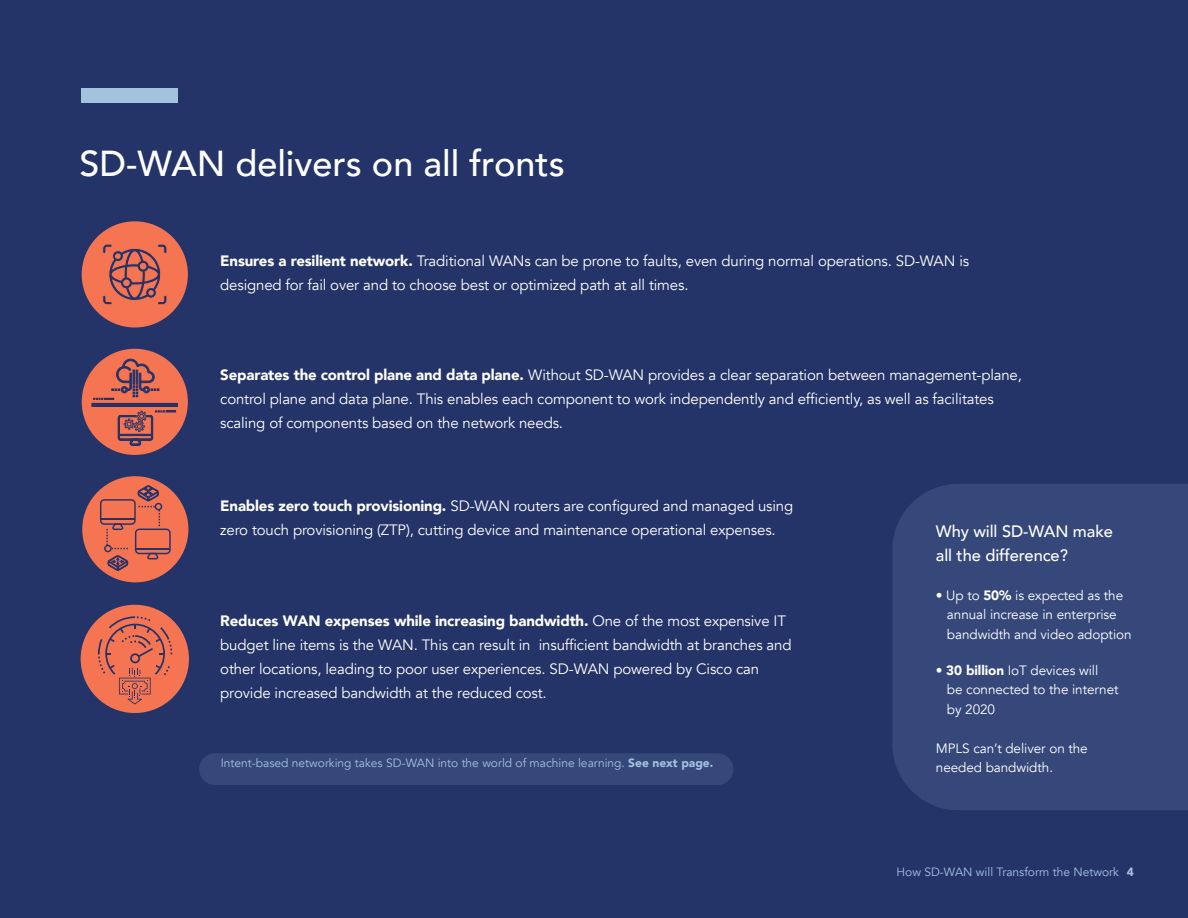
<style>
.page{position:relative;width:1188px;height:918px;background:#253468}
.page>*{position:absolute;margin:0;border:0;box-sizing:border-box;transform-origin:0 0}
.t1{font:500 36px "Avenir";color:#fff}
.t2{font:500 16.5px/24px "Avenir";letter-spacing:-.005em;color:#fff}
.t3{font:15px/24px "Avenir";letter-spacing:-.01em;color:#fff}
.t4{font:13.5px/19.5px "Avenir";letter-spacing:-.005em;color:#fff}
.t5{font:12px "Avenir";color:#a4c2df}
.s1{font-weight:900}
</style>
<div class="page">
<div style="left:892px;top:484px;width:296px;height:326px;background:#36487a"></div>
<div style="left:83px;top:223px;width:103px;height:103px;background:#f57552;border-radius:50%"></div>
<div style="left:82px;top:221px;width:106px;height:107px;border:3px solid #f57552;border-radius:50%"></div>
<svg style="left:102px;top:244px;width:65px;height:61px"></svg>
<div style="left:84px;top:478px;width:103px;height:103px;background:#f57552;border-radius:50%"></div>
<div style="left:82px;top:476px;width:106px;height:106px;border:3px solid #f57552;border-radius:50%"></div>
<svg style="left:100px;top:485px;width:71px;height:86px"></svg>
<div style="left:83px;top:350px;width:103px;height:103px;background:#f57552;border-radius:50%"></div>
<div style="left:82px;top:349px;width:106px;height:106px;border:3px solid #f57552;border-radius:50%"></div>
<hr style="left:92px;top:403px;width:86px;height:4px;background:#263369">
<svg style="left:118px;top:411px;width:58px;height:35px"></svg>
<svg style="left:93px;top:359px;width:66px;height:41px"></svg>
<div style="left:82px;top:606px;width:105px;height:105px;background:#f57552;border-radius:50%"></div>
<div style="left:81px;top:605px;width:108px;height:108px;border:3px solid #f57552;border-radius:50%"></div>
<svg style="left:98px;top:616px;width:74px;height:88px"></svg>
<div style="left:199px;top:753px;width:534px;height:32px;background:#36487a;border-radius:16px"></div>
<div style="left:81px;top:88px;width:96px;height:14px;background:#a3c2de"></div>
<h1 class="t1" style="left:80px;top:133px;width:487px">SD-WAN delivers on all fronts</h1>
<p class="t3" style="left:220px;top:249px;width:750px"><span class="s1">Ensures a resilient network.</span> Traditional WANs can be prone to faults, even during normal operations. SD-WAN is designed for fail over and to choose best or optimized path at all times.</p>
<p class="t3" style="left:220px;top:363px;width:803px"><span class="s1">Separates the control plane and data plane.</span> Without SD-WAN provides a clear separation between management-plane, control plane and data plane. This enables each component to work independently and efficiently, as well as facilitates scaling of components based on the network needs.</p>
<p class="t3" style="left:220px;top:494px;width:575px"><span class="s1">Enables zero touch provisioning.</span> SD-WAN routers are configured and managed using zero touch provisioning (ZTP), cutting device and maintenance operational expenses.</p>
<p class="t3" style="left:220px;top:609px;width:573px"><span class="s1">Reduces WAN expenses while increasing bandwidth.</span> One of the most expensive IT budget line items is the WAN. This can result in insufficient bandwidth at branches and other locations, leading to poor user experiences. SD-WAN powered by Cisco can provide increased bandwidth at the reduced cost.</p>
<p class="t5" style="left:221px;top:756px;width:494px">Intent-based networking takes SD-WAN into the world of machine learning. <span class="s1">See next page.</span></p>
<p class="t2" style="left:936px;top:518px;width:179px">Why will SD-WAN make all the difference?</p>
<p class="t4" style="left:947px;top:586px;width:186px;text-indent:-11px">• Up to <span class="s1">50%</span> is expected as the annual increase in enterprise bandwidth and video adoption</p>
<p class="t4" style="left:947px;top:661px;width:173px;text-indent:-11px">• <span class="s1">30 billion</span> IoT devices will<br>be connected to the internet by 2020</p>
<p class="t4" style="left:936px;top:739px;width:153px">MPLS can’t deliver on the needed bandwidth.</p>
<p class="t5" style="left:897px;top:865px;width:239px">How SD-WAN will Transform the Network <span class="s1">4</span></p>
</div>
